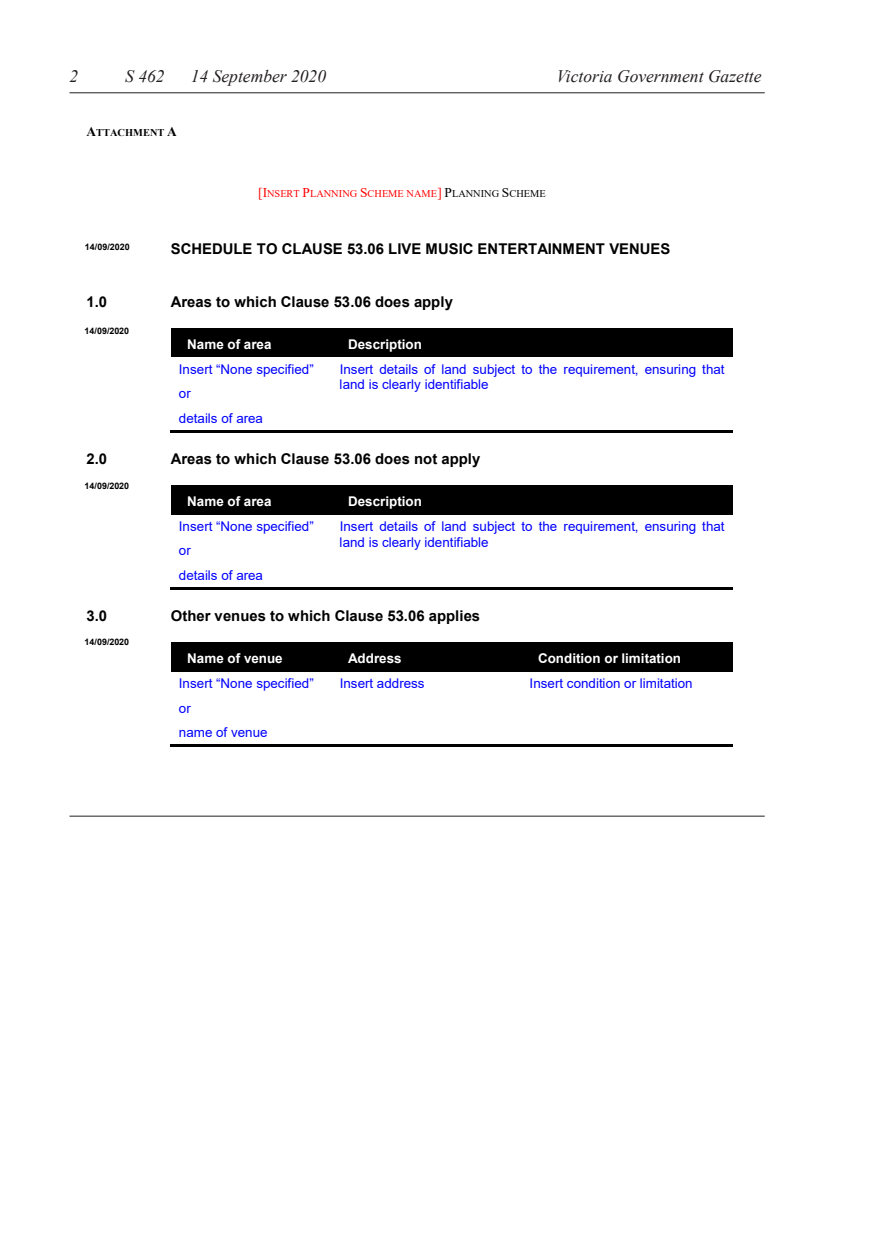
<style>
.page{position:relative;width:874px;height:1241px;background:#fff}
.page>*{position:absolute;margin:0;border:0;box-sizing:border-box;transform-origin:0 0}
.t1{font:italic 17.5px "Times New Roman";color:#231f20}
.t2{font:700 14.88px "Arial";color:#000}
.t3{font:13.47px/24.3px "Arial";letter-spacing:.005em;color:#00f}
.t4{font:700 13.47px "Arial";color:#fff}
.t5{font:10.33px "Times New Roman";color:#f00}
.t6{font:700 10.33px "Times New Roman";letter-spacing:.005em;color:#000}
.t7{font:700 8.92px "Arial";letter-spacing:.005em;color:#000}
.s1{font-size:13.47px}
.s2{font-size:13.47px;color:#000}
.s3{color:#000}
</style>
<div class="page">
<hr style="left:69px;top:92px;width:695px;height:1px;background:#231f20">
<hr style="left:69px;top:815px;width:695px;height:1px;background:#231f20">
<div style="left:171px;top:328px;width:160px;height:28px;background:#000"></div>
<div style="left:331px;top:328px;width:401px;height:28px;background:#000"></div>
<hr style="left:172px;top:356px;width:159px;height:1px;background:#000">
<hr style="left:332px;top:356px;width:400px;height:1px;background:#000">
<svg style="left:732px;top:328px;width:1px;height:29px"></svg>
<hr style="left:170px;top:430px;width:161px;height:2px;background:#000">
<hr style="left:333px;top:430px;width:399px;height:2px;background:#000">
<div style="left:171px;top:485px;width:160px;height:28px;background:#000"></div>
<div style="left:331px;top:485px;width:401px;height:28px;background:#000"></div>
<hr style="left:172px;top:513px;width:159px;height:1px;background:#000">
<hr style="left:332px;top:513px;width:400px;height:1px;background:#000">
<svg style="left:732px;top:485px;width:1px;height:29px"></svg>
<hr style="left:170px;top:587px;width:161px;height:2px;background:#000">
<hr style="left:333px;top:587px;width:399px;height:2px;background:#000">
<div style="left:171px;top:642px;width:160px;height:29px;background:#000"></div>
<div style="left:331px;top:642px;width:190px;height:29px;background:#000"></div>
<div style="left:521px;top:642px;width:211px;height:29px;background:#000"></div>
<hr style="left:172px;top:671px;width:159px;height:1px;background:#000">
<hr style="left:332px;top:671px;width:189px;height:1px;background:#000">
<hr style="left:522px;top:671px;width:210px;height:1px;background:#000">
<svg style="left:732px;top:642px;width:1px;height:30px"></svg>
<hr style="left:170px;top:744px;width:161px;height:2px;background:#000">
<hr style="left:333px;top:744px;width:188px;height:2px;background:#000">
<hr style="left:522px;top:744px;width:210px;height:2px;background:#000">
<p class="t1" style="left:69px;top:64px;width:10px">2</p>
<p class="t1" style="left:125px;top:64px;width:41px">S 462</p>
<p class="t1" style="left:191px;top:64px;width:137px">14 September 2020</p>
<p class="t1" style="left:556px;top:64px;width:206px">Victoria Government Gazette</p>
<p class="t6" style="left:86px;top:125px;width:92px"><span class="s1">A</span>TTACHMENT <span class="s1">A</span></p>
<p class="t5" style="left:258px;top:186px;width:289px"><span class="s1">[I</span>NSERT <span class="s1">P</span>LANNING <span class="s1">S</span>CHEME NAME<span class="s1">]</span> <span class="s2">P</span><span class="s3">LANNING</span> <span class="s2">S</span><span class="s3">CHEME</span></p>
<p class="t7" style="left:85px;top:241px;width:46px">14/09/2020</p>
<p class="t2" style="left:171px;top:238px;width:501px">SCHEDULE TO CLAUSE 53.06 LIVE MUSIC ENTERTAINMENT VENUES</p>
<p class="t2" style="left:86px;top:291px;width:22px">1.0</p>
<p class="t2" style="left:171px;top:291px;width:283px">Areas to which Clause 53.06 does apply</p>
<p class="t4" style="left:187px;top:335px;width:86px">Name of area</p>
<p class="t4" style="left:348px;top:335px;width:75px">Description</p>
<p class="t3" style="left:179px;top:357px;width:136px">Insert “None specified” or<br>details of area</p>
<p class="t3" style="left:339px;top:361px;width:386px;line-height:15.4px">Insert details of land subject to the requirement, ensuring that land is clearly identifiable</p>
<p class="t2" style="left:86px;top:448px;width:22px">2.0</p>
<p class="t2" style="left:171px;top:448px;width:311px">Areas to which Clause 53.06 does not apply</p>
<p class="t4" style="left:187px;top:492px;width:86px">Name of area</p>
<p class="t4" style="left:348px;top:492px;width:75px">Description</p>
<p class="t3" style="left:179px;top:514px;width:136px">Insert “None specified” or<br>details of area</p>
<p class="t3" style="left:339px;top:518px;width:386px;line-height:15.4px">Insert details of land subject to the requirement, ensuring that land is clearly identifiable</p>
<p class="t2" style="left:86px;top:605px;width:22px">3.0</p>
<p class="t2" style="left:171px;top:605px;width:310px">Other venues to which Clause 53.06 applies</p>
<p class="t4" style="left:187px;top:649px;width:97px">Name of venue</p>
<p class="t4" style="left:348px;top:649px;width:55px">Address</p>
<p class="t4" style="left:537px;top:649px;width:144px">Condition or limitation</p>
<p class="t3" style="left:179px;top:671px;width:136px">Insert “None specified” or<br>name of venue</p>
<p class="t3" style="left:339px;top:671px;width:86px">Insert address</p>
<p class="t3" style="left:529px;top:671px;width:164px">Insert condition or limitation</p>
<p class="t7" style="left:84px;top:324px;width:46px">14/09/2020</p>
<p class="t7" style="left:84px;top:479px;width:46px">14/09/2020</p>
<p class="t7" style="left:84px;top:635px;width:46px">14/09/2020</p>
</div>
